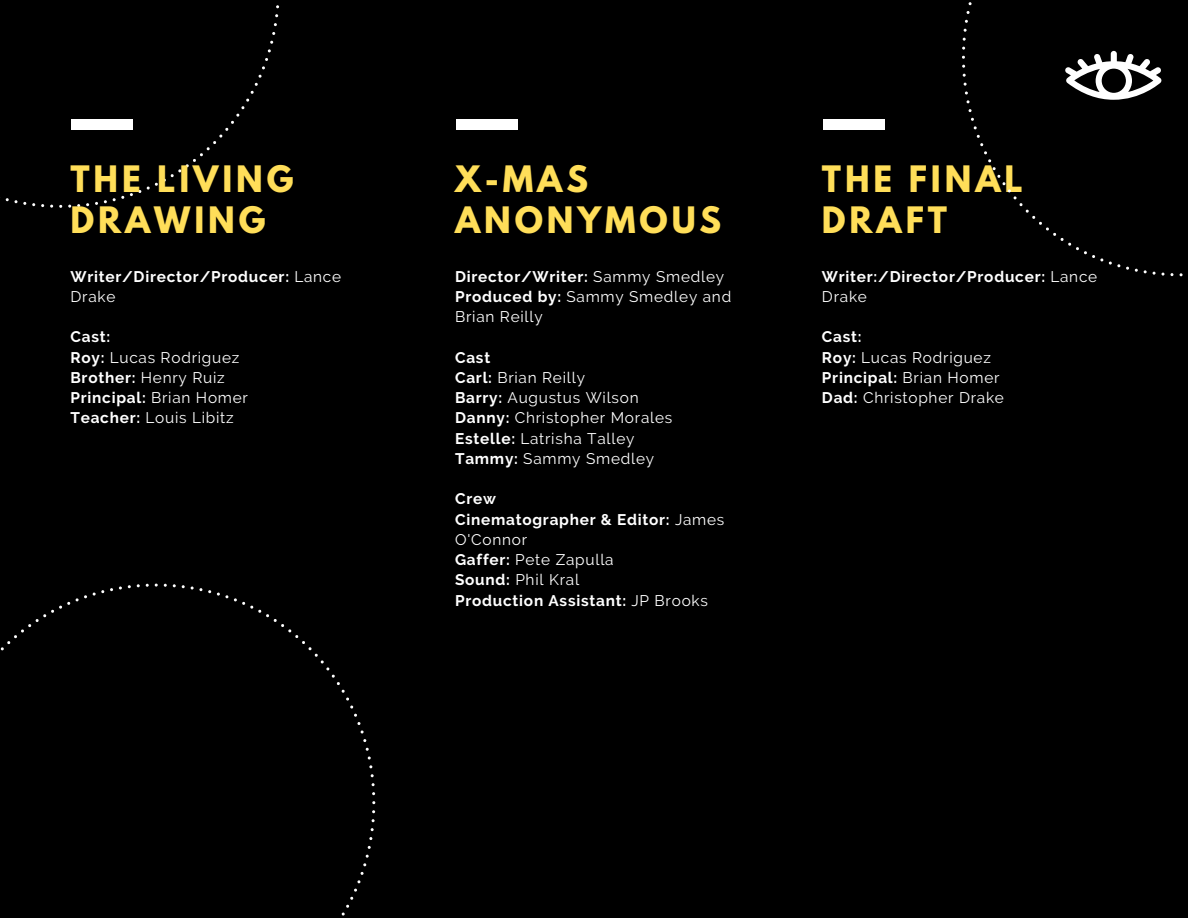
<style>
.page{position:relative;width:1188px;height:918px;background:#000}
.page>*{position:absolute;margin:0;border:0;box-sizing:border-box;transform-origin:0 0}
.t1{font:700 32.25px/40.5px "League Spartan";letter-spacing:.12em;color:#ffde59}
.t2{font:15.3px/20.2px "Raleway";letter-spacing:.05em;color:#fff}
.t3{font:700 15.3px/20.2px "Raleway";letter-spacing:.05em;color:#fff}
.s1{font-weight:400}
.s2{font-weight:700}
</style>
<div class="page">
<svg style="left:0;top:584px;width:375px;height:332px"></svg>
<svg style="left:5px;top:5px;width:275px;height:203px"></svg>
<div style="left:456px;top:119px;width:62px;height:10px;background:#fff"></div>
<div style="left:823px;top:119px;width:62px;height:10px;background:#fff"></div>
<svg style="left:962px;top:2px;width:221px;height:274px"></svg>
<div style="left:71px;top:119px;width:62px;height:10px;background:#fff"></div>
<p class="t1" style="left:70px;top:163px;width:225px">THE LIVING<br>DRAWING</p>
<p class="t3" style="left:70px;top:266px;width:272px">Writer/Director/Producer: <span class="s1">Lance<br>Drake</span></p>
<p class="t3" style="left:70px;top:327px;width:41px">Cast:</p>
<p class="t2" style="left:70px;top:347px;width:171px"><span class="s2">Roy:</span> Lucas Rodriguez</p>
<p class="t2" style="left:70px;top:367px;width:156px"><span class="s2">Brother:</span> Henry Ruiz</p>
<h1 class="t3" style="left:70px;top:388px;width:179px">Principal: <span class="s1">Brian Homer</span></h1>
<p class="t2" style="left:70px;top:408px;width:165px"><span class="s2">Teacher:</span> Louis Libitz</p>
<p class="t1" style="left:455px;top:163px;width:268px">X-MAS<br>ANONYMOUS</p>
<h1 class="t3" style="left:455px;top:266px;width:271px">Director/Writer: <span class="s1">Sammy Smedley</span></h1>
<p class="t2" style="left:455px;top:286px;width:278px"><span class="s2">Produced by:</span> Sammy Smedley and<br>Brian Reilly</p>
<p class="t3" style="left:455px;top:347px;width:37px">Cast</p>
<p class="t2" style="left:455px;top:367px;width:132px"><span class="s2">Carl:</span> Brian Reilly</p>
<p class="t2" style="left:455px;top:388px;width:185px"><span class="s2">Barry:</span> Augustus Wilson</p>
<p class="t2" style="left:455px;top:408px;width:219px"><span class="s2">Danny:</span> Christopher Morales</p>
<p class="t2" style="left:455px;top:428px;width:181px"><span class="s2">Estelle:</span> Latrisha Talley</p>
<p class="t2" style="left:455px;top:448px;width:201px"><span class="s2">Tammy:</span> Sammy Smedley</p>
<h1 class="t3" style="left:455px;top:489px;width:42px">Crew</h1>
<p class="t3" style="left:455px;top:509px;width:271px">Cinematographer &amp; Editor: <span class="s1">James<br>O'Connor</span></p>
<p class="t2" style="left:455px;top:550px;width:160px"><span class="s2">Gaffer:</span> Pete Zapulla</p>
<p class="t2" style="left:455px;top:570px;width:126px"><span class="s2">Sound:</span> Phil Kral</p>
<p class="t3" style="left:455px;top:590px;width:254px">Production Assistant: <span class="s1">JP Brooks</span></p>
<p class="t1" style="left:822px;top:163px;width:202px">THE FINAL<br>DRAFT</p>
<p class="t3" style="left:822px;top:266px;width:277px">Writer:/Director/Producer: <span class="s1">Lance<br>Drake</span></p>
<p class="t3" style="left:822px;top:327px;width:41px">Cast:</p>
<p class="t2" style="left:822px;top:347px;width:171px"><span class="s2">Roy:</span> Lucas Rodriguez</p>
<p class="t3" style="left:822px;top:367px;width:179px">Principal: <span class="s1">Brian Homer</span></p>
<p class="t2" style="left:822px;top:388px;width:184px"><span class="s2">Dad:</span> Christopher Drake</p>
</div>
